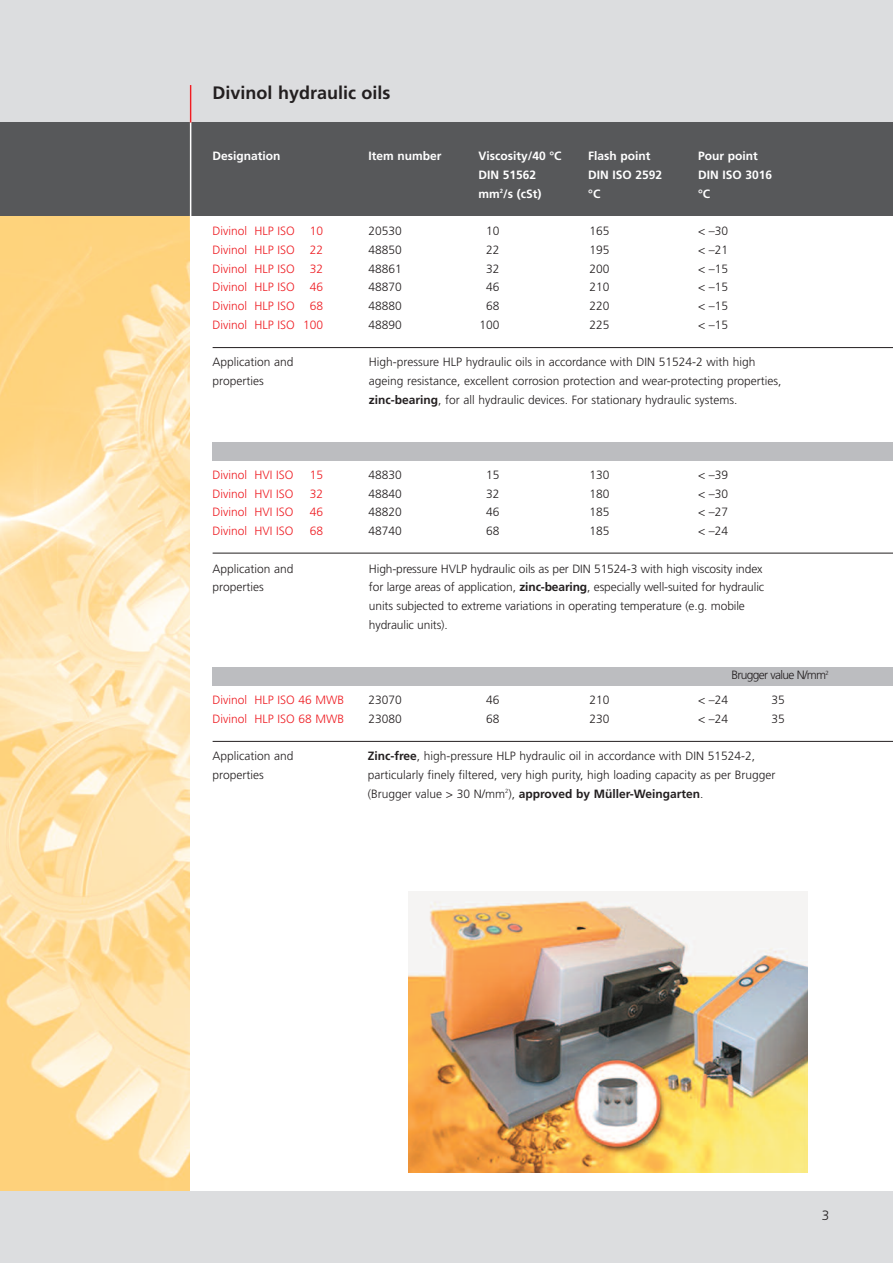
<style>
.page{position:relative;width:893px;height:1263px;background:#fff}
.page>*{position:absolute;margin:0;border:0;box-sizing:border-box;transform-origin:0 0}
.t1{font:700 18px "Frutiger";color:#231f20}
.t2{font:300 13.5px "Frutiger";color:#231f20}
.t3{font:300 12px/18.8px "Frutiger";color:#231f20}
.t4{font:300 12px/18.8px "Frutiger";color:#ee1d23;text-align:justify}
.t5{font:700 12px/18.8px "Frutiger";color:#fff}
.t6{font:300 12px "Frutiger";letter-spacing:-.055em;color:#231f20}
.s1{font-weight:700}
</style>
<div class="page">
<img style="left:0;top:216px;width:189px;height:975px">
<div style="left:0;top:1191px;width:893px;height:72px;background:#dcdddf"></div>
<div style="left:0;top:0;width:893px;height:123px;background:#dcdddf"></div>
<div style="left:0;top:123px;width:893px;height:93px;background:#57585a"></div>
<div style="left:213px;top:442px;width:680px;height:19px;background:#bcbdc0"></div>
<div style="left:213px;top:667px;width:680px;height:19px;background:#bcbdc0"></div>
<hr style="left:213px;top:553px;width:680px;height:1px;background:#231f20">
<hr style="left:213px;top:347px;width:680px;height:1px;background:#231f20">
<hr style="left:213px;top:741px;width:680px;height:1px;background:#231f20">
<hr style="left:190px;top:85px;width:1px;height:146px;background:#fff">
<hr style="left:190px;top:85px;width:1px;height:38px;background:#ee1d23">
<img style="left:408px;top:891px;width:400px;height:282px">
<h1 class="t1" style="left:213px;top:85px;width:179px">Divinol hydraulic oils</h1>
<p class="t5" style="left:213px;top:147px;width:69px">Designation</p>
<p class="t4" style="left:213px;top:222px;width:112px">Divinol HLP ISO 10<br>Divinol HLP ISO 22<br>Divinol HLP ISO 32<br>Divinol HLP ISO 46<br>Divinol HLP ISO 68<br>Divinol HLP ISO 100</p>
<p class="t3" style="left:213px;top:354px;width:83px">Application and properties</p>
<p class="t5" style="left:369px;top:147px;width:75px">Item number</p>
<p class="t3" style="left:369px;top:222px;width:35px;text-align:justify">20530<br>48850<br>48861<br>48870<br>48880<br>48890</p>
<p class="t5" style="left:478px;top:147px;width:85px">Viscosity/40 °C<br>DIN 51562 mm<sup>2</sup>/s (cSt)</p>
<p class="t3" style="left:480px;top:222px;width:22px;text-align:center">10<br>22<br>32<br>46<br>68<br>100</p>
<p class="t5" style="left:588px;top:147px;width:76px">Flash point<br>DIN ISO 2592 °C</p>
<p class="t3" style="left:589px;top:222px;width:22px;text-align:justify">165<br>195<br>200<br>210<br>220<br>225</p>
<p class="t5" style="left:698px;top:147px;width:76px">Pour point<br>DIN ISO 3016 °C</p>
<p class="t3" style="left:698px;top:222px;width:32px;text-align:justify">&lt; –30 &lt; –21 &lt; –15 &lt; –15 &lt; –15 &lt; –15</p>
<p class="t3" style="left:369px;top:354px;width:414px">High-pressure HLP hydraulic oils in accordance with DIN 51524-2 with high ageing resistance, excellent corrosion protection and wear-protecting properties, <span class="s1">zinc-bearing</span>, for all hydraulic devices. For stationary hydraulic systems.</p>
<p class="t4" style="left:213px;top:466px;width:82px">Divinol HVI ISO</p>
<p class="t4" style="left:310px;top:466px;width:15px">15</p>
<p class="t4" style="left:213px;top:485px;width:82px">Divinol HVI ISO</p>
<p class="t4" style="left:310px;top:485px;width:15px">32</p>
<p class="t4" style="left:213px;top:504px;width:82px">Divinol HVI ISO</p>
<p class="t4" style="left:310px;top:504px;width:15px">46</p>
<p class="t4" style="left:213px;top:522px;width:82px">Divinol HVI ISO</p>
<p class="t4" style="left:310px;top:522px;width:15px">68</p>
<p class="t3" style="left:213px;top:560px;width:83px">Application and properties</p>
<p class="t4" style="left:213px;top:691px;width:133px">Divinol HLP ISO 46 MWB<br>Divinol HLP ISO 68 MWB</p>
<p class="t3" style="left:213px;top:747px;width:83px">Application and properties</p>
<p class="t3" style="left:369px;top:466px;width:35px;text-align:justify">48830<br>48840<br>48820<br>48740</p>
<p class="t3" style="left:486px;top:466px;width:15px;text-align:justify">15<br>32<br>46<br>68</p>
<p class="t3" style="left:589px;top:466px;width:22px;text-align:justify">130<br>180<br>185<br>185</p>
<p class="t3" style="left:698px;top:466px;width:32px;text-align:justify">&lt; –39 &lt; –30 &lt; –27 &lt; –24</p>
<p class="t3" style="left:369px;top:560px;width:397px">High-pressure HVLP hydraulic oils as per DIN 51524-3 with high viscosity index for large areas of application, <span class="s1">zinc-bearing</span>, especially well-suited for hydraulic units subjected to extreme variations in operating temperature (e.g. mobile hydraulic units).</p>
<p class="t3" style="left:369px;top:691px;width:35px">23070<br>23080</p>
<p class="t3" style="left:486px;top:691px;width:15px">46<br>68</p>
<p class="t3" style="left:589px;top:691px;width:22px">210<br>230</p>
<p class="t6" style="left:732px;top:670px;width:99px">Brugger value N/mm<sup>2</sup></p>
<p class="t3" style="left:698px;top:691px;width:32px">&lt; –24 &lt; –24</p>
<p class="t3" style="left:771px;top:691px;width:15px">35<br>35</p>
<p class="t3" style="left:368px;top:747px;width:409px"><span class="s1">Zinc-free</span>, high-pressure HLP hydraulic oil in accordance with DIN 51524-2, particularly finely filtered, very high purity, high loading capacity as per Brugger (Brugger value &gt; 30 N/mm<sup>2</sup>), <span class="s1">approved by Müller-Weingarten</span>.</p>
<p class="t2" style="left:822px;top:1210px;width:9px">3</p>
</div>
